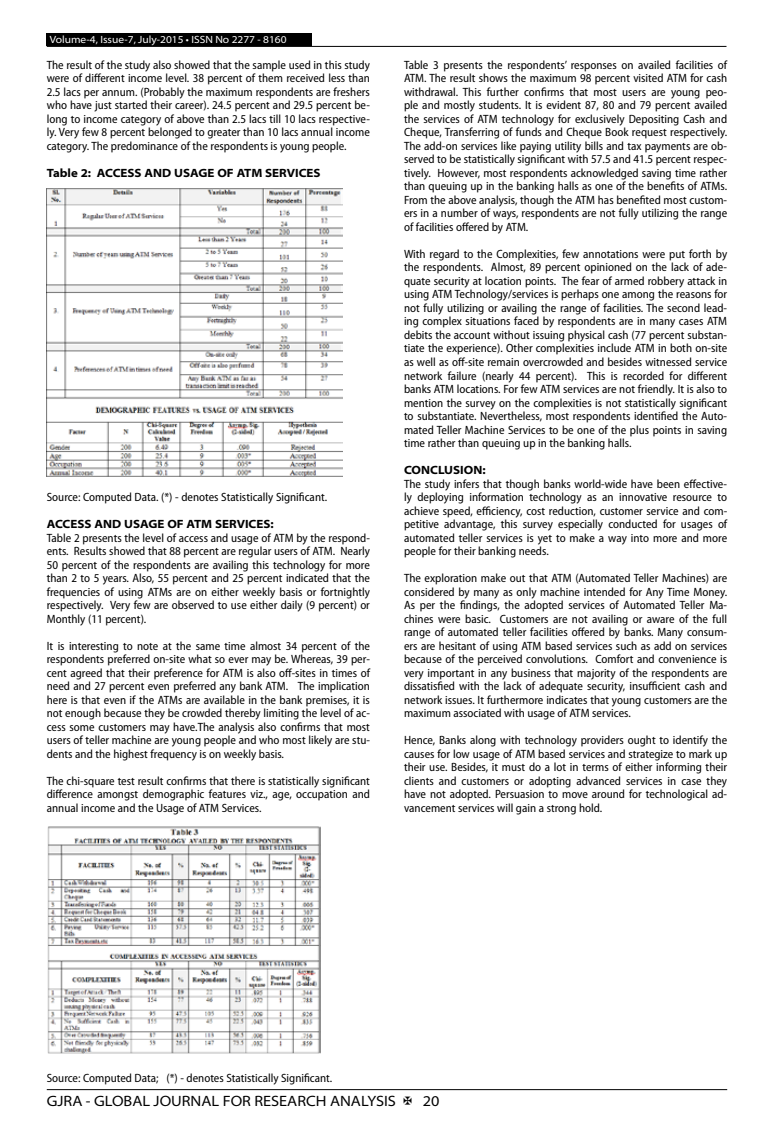
<style>
.page{position:relative;width:774px;height:1136px;background:#fff}
.page>*{position:absolute;margin:0;border:0;box-sizing:border-box;transform-origin:0 0}
.t1{font:semi-expanded 15px "Myriad Pro";color:#000}
.t2{font:semi-condensed 12px/13.5px "Myriad Pro";color:#000;text-align:justify}
.t3{font:700 semi-expanded 12px "Myriad Pro";color:#000}
.t4{font:semi-expanded 10.5px "Myriad Pro";color:#fff}
</style>
<div class="page">
<hr style="left:47px;top:1089px;width:680px;height:1px;background:#000">
<div style="left:47px;top:33px;width:265px;height:13px;background:#000"></div>
<hr style="left:47px;top:46px;width:679px;height:1px;background:#000">
<img style="left:47px;top:188px;width:295px;height:289px">
<img style="left:47px;top:826px;width:273px;height:228px">
<p class="t4" style="left:50px;top:34px;width:238px">Volume-4, Issue-7, July-2015 • ISSN No 2277 - 8160</p>
<p class="t2" style="left:47px;top:58px;width:325px">The result of the study also showed that the sample used in this study were of different income level. 38 percent of them received less than 2.5 lacs per annum. (Probably the maximum respondents are freshers who have just started their career). 24.5 percent and 29.5 percent be&shy;long to income category of above than 2.5 lacs till 10 lacs respective&shy;ly. Very few 8 percent belonged to greater than 10 lacs annual income category. The predominance of the respondents is young people.</p>
<p class="t3" style="left:47px;top:166px;width:275px">Table 2: ACCESS AND USAGE OF ATM SERVICES</p>
<p class="t2" style="left:47px;top:490px;width:282px">Source: Computed Data. (*) - denotes Statistically Significant.</p>
<p class="t3" style="left:47px;top:517px;width:229px">ACCESS AND USAGE OF ATM SERVICES:</p>
<p class="t2" style="left:47px;top:531px;width:325px">Table 2 presents the level of access and usage of ATM by the respond&shy;ents. Results showed that 88 percent are regular users of ATM. Nearly 50 percent of the respondents are availing this technology for more than 2 to 5 years. Also, 55 percent and 25 percent indicated that the frequencies of using ATMs are on either weekly basis or fortnightly respectively. Very few are observed to use either daily (9 percent) or Monthly (11 percent).</p>
<p class="t2" style="left:47px;top:639px;width:325px">It is interesting to note at the same time almost 34 percent of the respondents preferred on-site what so ever may be. Whereas, 39 per&shy;cent agreed that their preference for ATM is also off-sites in times of need and 27 percent even preferred any bank ATM. The implication here is that even if the ATMs are available in the bank premises, it is not enough because they be crowded thereby limiting the level of ac&shy;cess some customers may have.The analysis also confirms that most users of teller machine are young people and who most likely are stu&shy;dents and the highest frequency is on weekly basis.</p>
<p class="t2" style="left:47px;top:774px;width:325px">The chi-square test result confirms that there is statistically significant difference amongst demographic features viz., age, occupation and annual income and the Usage of ATM Services.</p>
<p class="t2" style="left:404px;top:58px;width:325px">Table 3 presents the respondents’ responses on availed facilities of ATM. The result shows the maximum 98 percent visited ATM for cash withdrawal. This further confirms that most users are young peo&shy;ple and mostly students. It is evident 87, 80 and 79 percent availed the services of ATM technology for exclusively Depositing Cash and Cheque, Transferring of funds and Cheque Book request respectively.<br>The add-on services like paying utility bills and tax payments are ob&shy;served to be statistically significant with 57.5 and 41.5 percent respec&shy;tively. However, most respondents acknowledged saving time rather than queuing up in the banking halls as one of the benefits of ATMs.<br>From the above analysis, though the ATM has benefited most custom&shy;ers in a number of ways, respondents are not fully utilizing the range of facilities offered by ATM.</p>
<p class="t2" style="left:404px;top:247px;width:325px">With regard to the Complexities, few annotations were put forth by the respondents. Almost, 89 percent opinioned on the lack of ade&shy;quate security at location points. The fear of armed robbery attack in using ATM Technology/services is perhaps one among the reasons for not fully utilizing or availing the range of facilities. The second lead&shy;ing complex situations faced by respondents are in many cases ATM debits the account without issuing physical cash (77 percent substan&shy;tiate the experience). Other complexities include ATM in both on-site as well as off-site remain overcrowded and besides witnessed service network failure (nearly 44 percent). This is recorded for different banks ATM locations. For few ATM services are not friendly. It is also to mention the survey on the complexities is not statistically significant to substantiate. Nevertheless, most respondents identified the Auto&shy;mated Teller Machine Services to be one of the plus points in saving time rather than queuing up in the banking halls.</p>
<p class="t3" style="left:404px;top:463px;width:83px">CONCLUSION:</p>
<p class="t2" style="left:404px;top:477px;width:325px">The study infers that though banks world-wide have been effective&shy;ly deploying information technology as an innovative resource to achieve speed, efficiency, cost reduction, customer service and com&shy;petitive advantage, this survey especially conducted for usages of automated teller services is yet to make a way into more and more people for their banking needs.</p>
<p class="t2" style="left:404px;top:571px;width:325px">The exploration make out that ATM (Automated Teller Machines) are considered by many as only machine intended for Any Time Money.<br>As per the findings, the adopted services of Automated Teller Ma&shy;chines were basic. Customers are not availing or aware of the full range of automated teller facilities offered by banks. Many consum&shy;ers are hesitant of using ATM based services such as add on services because of the perceived convolutions. Comfort and convenience is very important in any business that majority of the respondents are dissatisfied with the lack of adequate security, insufficient cash and network issues. It furthermore indicates that young customers are the maximum associated with usage of ATM services.</p>
<p class="t2" style="left:404px;top:733px;width:325px">Hence, Banks along with technology providers ought to identify the causes for low usage of ATM based services and strategize to mark up their use. Besides, it must do a lot in terms of either informing their clients and customers or adopting advanced services in case they have not adopted. Persuasion to move around for technological ad&shy;vancement services will gain a strong hold.</p>
<p class="t2" style="left:47px;top:1071px;width:287px">Source: Computed Data; (*) - denotes Statistically Significant.</p>
<p class="t1" style="left:47px;top:1092px;width:351px">GJRA - GLOBAL JOURNAL FOR RESEARCH ANALYSIS</p>
<p class="t1" style="left:423px;top:1092px;width:18px">20</p>
</div>
